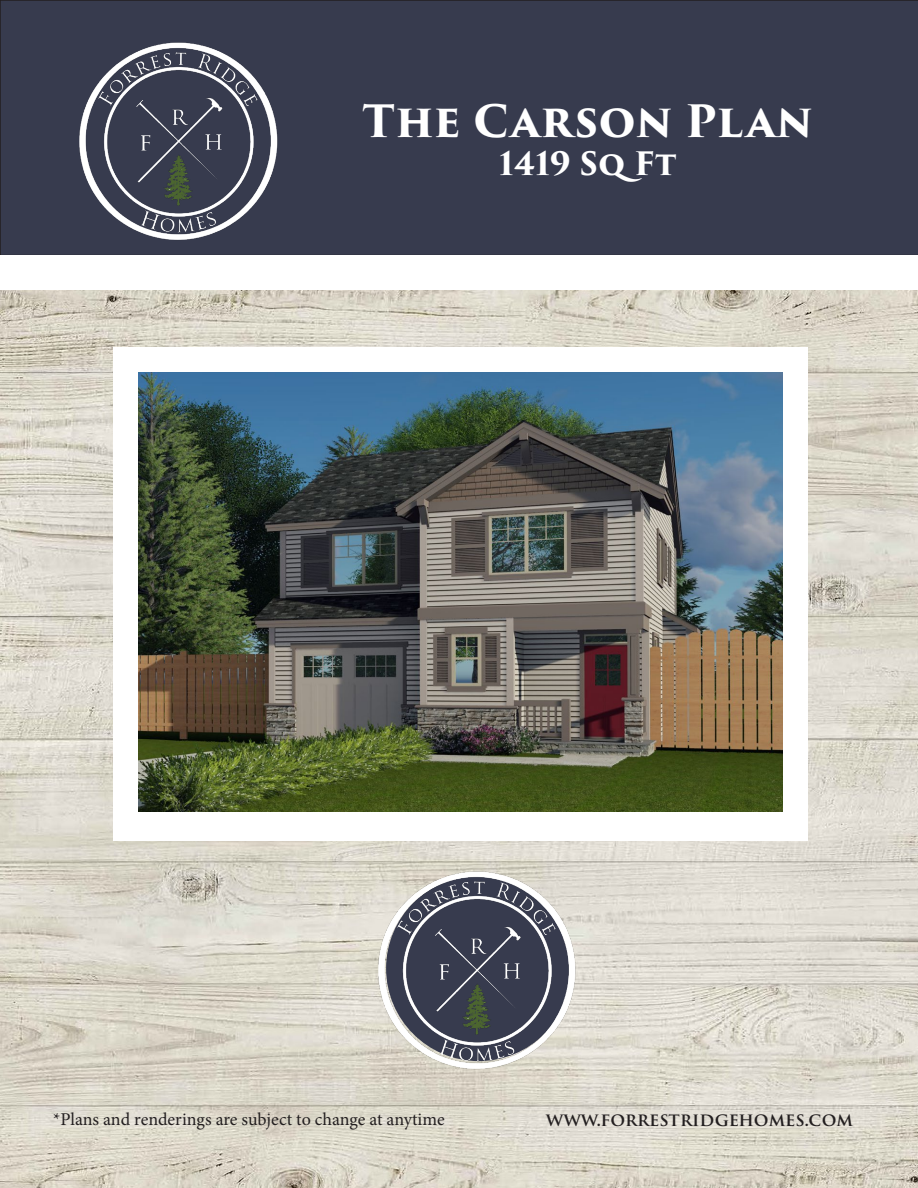
<style>
.page{position:relative;width:918px;height:1188px;background:#fff}
.page>*{position:absolute;margin:0;border:0;box-sizing:border-box;transform-origin:0 0}
.t1{font:700 43.5px "Trajan Pro 3";letter-spacing:.005em;color:#fff}
.t2{font:700 31.5px "Trajan Pro 3";letter-spacing:.005em;color:#fff}
.t3{font:18px "Minion Pro";letter-spacing:-.005em;color:#231f20}
.t4{font:600 18px "Trajan Pro 3";color:#231f20}
</style>
<div class="page">
<img style="left:0;top:290px;width:918px;height:898px">
<div style="left:113px;top:347px;width:695px;height:494px;background:#fff"></div>
<img style="left:139px;top:373px;width:644px;height:439px">
<img style="left:373px;top:867px;width:207px;height:205px">
<div style="left:0;top:0;width:918px;height:255px;background:#373b4e"></div>
<p class="t1" style="left:363px;top:89px;width:452px">The Carson Plan</p>
<p class="t2" style="left:499px;top:140px;width:179px">1419 SqFt</p>
<p class="t3" style="left:53px;top:1108px;width:393px">*Plans and renderings are subject to change at anytime</p>
<p class="t4" style="left:546px;top:1106px;width:308px">WWW.FORRESTRIDGEHOMES.COM</p>
</div>
